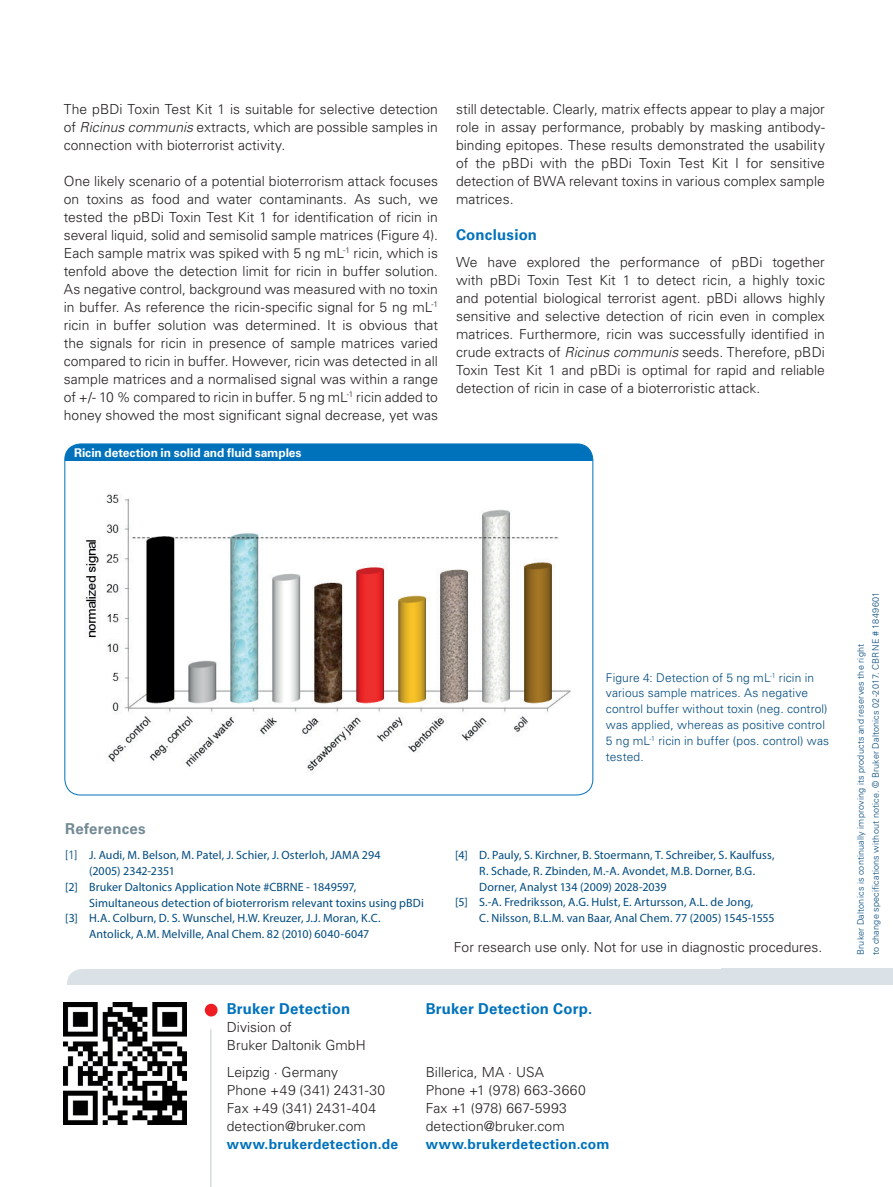
<style>
.page{position:relative;width:893px;height:1187px;background:#fff}
.page>*{position:absolute;margin:0;border:0;box-sizing:border-box;transform-origin:0 0}
.t1{font:700 15px "Univers LT Std";letter-spacing:.01em;color:#0072bc}
.t2{font:700 15px "Univers LT Std";letter-spacing:.015em;color:#738a95}
.t3{font:300 13.8px/18px "Univers LT Std";letter-spacing:.005em;color:#231f20;text-align:justify}
.t4{font:700 13.8px "Univers LT Std";letter-spacing:.02em;color:#0072bc}
.t5{font:12px "Myriad Pro";letter-spacing:.01em;color:#004a7f}
.t6{font:300 12px/15.8px "Univers LT Std";letter-spacing:.01em;color:#004a7f}
.t7{font:700 12px "Univers LT Std";letter-spacing:-.005em;color:#fff}
.t8{font:300 9px/15px "Univers LT Std";letter-spacing:.02em;color:#004a7f}
.s1{font-style:italic}
.s2{font-family:"Univers LT Std";font-weight:300}
</style>
<div class="page">
<div style="left:67px;top:968px;width:756px;height:34px;background:#dae2e7;border-radius:15px"></div>
<div style="left:721px;top:968px;width:172px;height:34px;background:#dae2e7"></div>
<div style="left:64px;top:985px;width:829px;height:18px;background:#fff"></div>
<div style="left:205px;top:1003px;width:13px;height:13px;background:#ee1d23;border-radius:50%"></div>
<hr style="left:210px;top:1029px;width:1px;height:157px;background:#bacad2">
<div style="left:65px;top:444px;width:528px;height:17px;background:#0072bc"></div>
<img style="left:85px;top:494px;width:486px;height:277px">
<img style="left:64px;top:1002px;width:122px;height:122px">
<p class="t3" style="left:64px;top:100px;width:376px">The pBDi Toxin Test Kit 1 is suitable for selective detection of <span class="s1">Ricinus communis</span> extracts, which are possible samples in connection with bioterrorist activity.</p>
<p class="t3" style="left:64px;top:172px;width:376px">One likely scenario of a potential bioterrorism attack focuses on toxins as food and water contaminants. As such, we tested the pBDi Toxin Test Kit 1 for identification of ricin in several liquid, solid and semisolid sample matrices (Figure 4).<br>Each sample matrix was spiked with 5 ng mL<sup>-1</sup> ricin, which is tenfold above the detection limit for ricin in buffer solution.<br>As negative control, background was measured with no toxin in buffer. As reference the ricin-specific signal for 5 ng mL<sup>-1 </sup>ricin in buffer solution was determined. It is obvious that the signals for ricin in presence of sample matrices varied compared to ricin in buffer. However, ricin was detected in all sample matrices and a normalised signal was within a range of +/- 10 % compared to ricin in buffer. 5 ng mL<sup>-1</sup> ricin added to honey showed the most significant signal decrease, yet was</p>
<p class="t7" style="left:74px;top:446px;width:229px">Ricin detection in solid and fluid samples</p>
<p class="t3" style="left:456px;top:100px;width:370px">still detectable. Clearly, matrix effects appear to play a major role in assay performance, probably by masking antibody&shy;binding epitopes. These results demonstrated the usability of the pBDi with the pBDi Toxin Test Kit I for sensitive detection of BWA relevant toxins in various complex sample matrices.</p>
<p class="t1" style="left:456px;top:225px;width:83px">Conclusion</p>
<p class="t3" style="left:456px;top:253px;width:370px">We have explored the performance of pBDi together with pBDi Toxin Test Kit 1 to detect ricin, a highly toxic and potential biological terrorist agent. pBDi allows highly sensitive and selective detection of ricin even in complex matrices. Furthermore, ricin was successfully identified in crude extracts of <span class="s1">Ricinus communis</span> seeds. Therefore, pBDi Toxin Test Kit 1 and pBDi is optimal for rapid and reliable detection of ricin in case of a bioterroristic attack.</p>
<p class="t2" style="left:65px;top:820px;width:82px">References</p>
<p class="t5" style="left:65px;top:847px;width:317px"><span class="s2">[1]</span> J. Audi, M. Belson, M. Patel, J. Schier, J. Osterloh, JAMA 294</p>
<p class="t5" style="left:89px;top:863px;width:87px">(2005) 2342-2351</p>
<p class="t5" style="left:65px;top:879px;width:292px">[2] Bruker Daltonics Application Note #CBRNE - 1849597,</p>
<p class="t5" style="left:89px;top:895px;width:336px">Simultaneous detection of bioterrorism relevant toxins using pBDi</p>
<p class="t5" style="left:65px;top:910px;width:317px">[3] H.A. Colburn, D. S. Wunschel, H.W. Kreuzer, J.J. Moran, K.C.</p>
<p class="t5" style="left:89px;top:926px;width:282px">Antolick, A.M. Melville, Anal Chem. 82 (2010) 6040-6047</p>
<p class="t6" style="left:606px;top:669px;width:225px">Figure 4: Detection of 5 ng mL<sup>-1</sup> ricin in various sample matrices. As negative control buffer without toxin (neg. control) was applied, whereas as positive control 5 ng mL<sup>-1</sup> ricin in buffer (pos. control) was tested.</p>
<p class="t5" style="left:455px;top:847px;width:321px">[4] D. Pauly, S. Kirchner, B. Stoermann, T. Schreiber, S. Kaulfuss,</p>
<p class="t5" style="left:479px;top:863px;width:277px">R. Schade, R. Zbinden, M.-A. Avondet, M.B. Dorner, B.G.</p>
<p class="t5" style="left:479px;top:879px;width:189px">Dorner, Analyst 134 (2009) 2028-2039</p>
<p class="t5" style="left:455px;top:895px;width:300px">[5] S.-A. Fredriksson, A.G. Hulst, E. Artursson, A.L. de Jong,</p>
<p class="t5" style="left:479px;top:910px;width:297px">C. Nilsson, B.L.M. van Baar, Anal Chem. 77 (2005) 1545-1555</p>
<p class="t3" style="left:454px;top:938px;width:370px">For research use only. Not for use in diagnostic procedures.</p>
<p class="t1" style="left:227px;top:999px;width:125px">Bruker Detection</p>
<p class="t3" style="left:227px;top:1017px;width:140px">Division of<br>Bruker Daltonik GmbH</p>
<p class="t3" style="left:227px;top:1062px;width:160px;text-align:left">Leipzig · Germany<br>Phone +49 (341) 2431-30<br>Fax +49 (341) 2431-404 detection@bruker.com</p>
<p class="t4" style="left:227px;top:1135px;width:173px">www.brukerdetection.de</p>
<p class="t1" style="left:426px;top:999px;width:168px">Bruker Detection Corp.</p>
<p class="t3" style="left:426px;top:1062px;width:162px;text-align:left">Billerica, MA · USA<br>Phone +1 (978) 663-3660<br>Fax +1 (978) 667-5993 detection@bruker.com</p>
<p class="t4" style="left:426px;top:1135px;width:185px">www.brukerdetection.com</p>
<p class="t8" style="left:853px;top:954px;width:364px;rotate:-90deg">Bruker Daltonics is continually improving its products and reserves the right<br>to change specifications without notice. © Bruker Daltonics 02-2017. CBRNE # 1849601</p>
</div>
